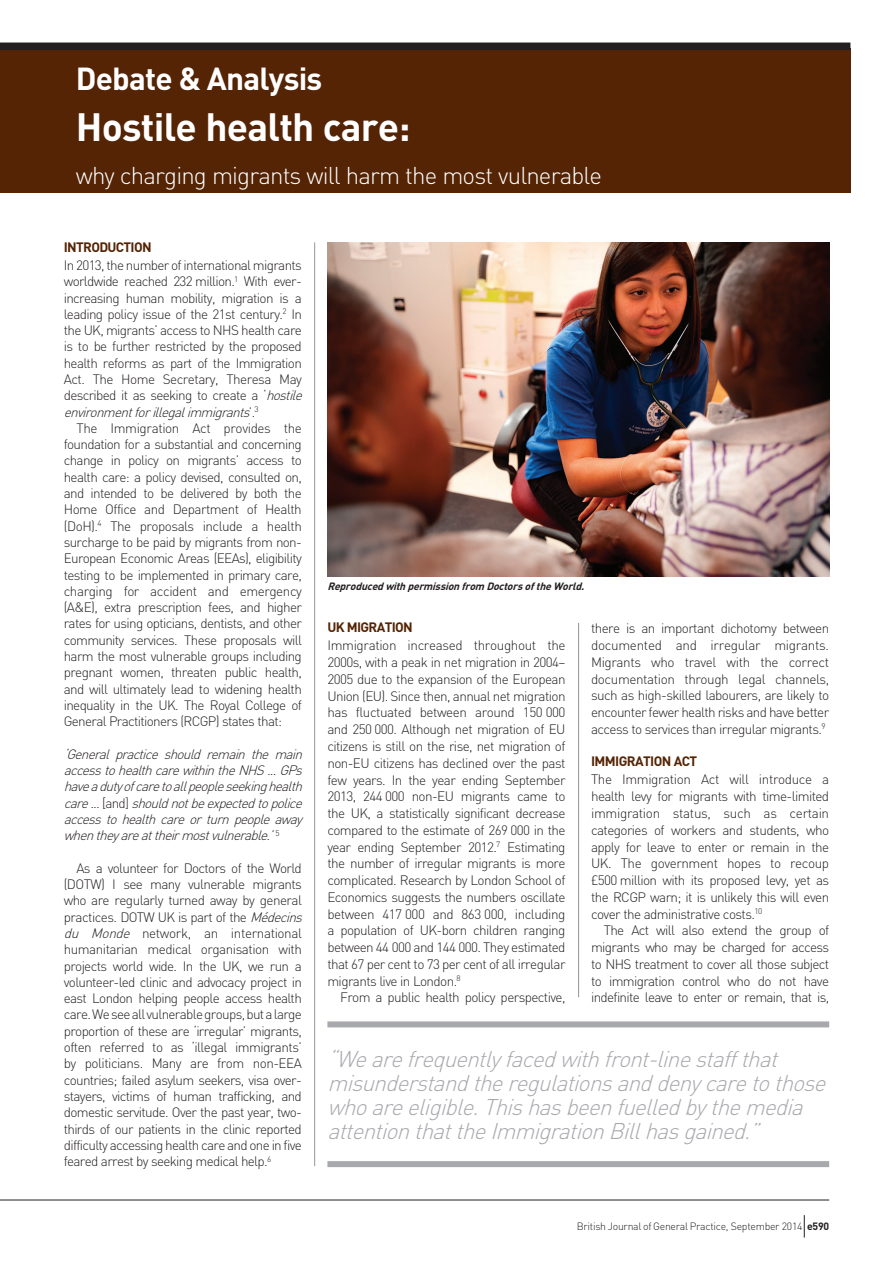
<style>
.page{position:relative;width:893px;height:1263px;background:#fff}
.page>*{position:absolute;margin:0;border:0;box-sizing:border-box;transform-origin:0 0}
.t1{font:700 39px "DIN";letter-spacing:-.02em;color:#fff}
.t2{font:700 31.5px "DIN";letter-spacing:-.025em;color:#fff}
.t3{font:300 24px "DIN";letter-spacing:-.035em;color:#fff}
.t4{font:italic 300 22.5px/24px "DIN";color:#a8a9ad}
.t5{font:300 13.5px/16.4px "DIN";letter-spacing:-.05em;color:#231f20;text-align:justify}
.t6{font:italic 300 13.5px/16.4px "DIN";color:#231f20;text-align:justify}
.t7{font:700 13.5px "DIN";letter-spacing:-.045em;color:#542404}
.t8{font:300 10.5px "DIN";letter-spacing:-.025em;color:#231f20}
.t9{font:italic 700 10.5px "DIN";color:#231f20}
.s1{font-style:italic}
.s2{font-style:normal}
.s3{font-weight:700}
</style>
<div class="page">
<div style="left:0;top:49px;width:850px;height:144px;background:#542404"></div>
<hr style="left:578px;top:623px;width:1px;height:374px;background:#939598">
<hr style="left:314px;top:242px;width:1px;height:924px;background:#939598">
<hr style="left:0;top:1199px;width:829px;height:1px;background:#231f20">
<svg style="left:804px;top:1215px;width:1px;height:22px"></svg>
<div style="left:0;top:43px;width:850px;height:7px;background:#231f20"></div>
<div style="left:327px;top:1161px;width:502px;height:6px;background:#a8a9ad"></div>
<div style="left:327px;top:1021px;width:502px;height:6px;background:#a8a9ad"></div>
<img style="left:328px;top:242px;width:501px;height:334px">
<h2 class="t2" style="left:76px;top:58px;width:248px">DEBATE &amp; ANALYSIS</h2>
<h1 class="t1" style="left:76px;top:102px;width:336px">HOSTILE HEALTH CARE:</h1>
<h3 class="t3" style="left:76px;top:160px;width:528px">why charging migrants will harm the most vulnerable</h3>
<p class="t7" style="left:64px;top:239px;width:89px">INTRODUCTION</p>
<p class="t5" style="left:64px;top:257px;width:244px;text-align:left">In 2013, the number of international migrants worldwide reached 232 million.<sup>1</sup> With ever&shy;increasing human mobility, migration is a leading policy issue of the 21st century.<sup>2</sup> In the UK, migrants’ access to NHS health care is to be further restricted by the proposed health reforms as part of the Immigration Act. The Home Secretary, Theresa May described it as seeking to create a ‘<span class="s1">hostile environmentforillegalimmigrants</span>’ . <sup>3</sup></p>
<p class="t5" style="left:64px;top:420px;width:240px;text-indent:13px">The Immigration Act provides the foundation for a substantial and concerning change in policy on migrants’ access to health care: a policy devised, consulted on, and intended to be delivered by both the Home Office and Department of Health (DoH).<sup>4</sup> The proposals include a health surcharge to be paid by migrants from non-European Economic Areas (EEAs), eligibility testing to be implemented in primary care, charging for accident and emergency (A&amp;E), extra prescription fees, and higher rates for using opticians, dentists, and other community services. These proposals will harm the most vulnerable groups including pregnant women, threaten public health, and will ultimately lead to widening health inequality in the UK. The Royal College of General Practitioners (RCGP) states that:</p>
<p class="t6" style="left:64px;top:745px;width:244px">‘General practice should remain the main accesstohealthcarewithintheNHS...GPs haveadutyofcaretoallpeopleseekinghealth care...<span class="s2">[ a n d ]</span> shouldnotbeexpectedtopolice accesstohealthcareorturnpeopleaway whentheyareattheirmostvulnerable.’<sup>5</sup></p>
<p class="t5" style="left:64px;top:860px;width:244px;text-align:left;text-indent:13px">As a volunteer for Doctors of the World (DOTW) I see many vulnerable migrants who are regularly turned away by general practices. DOTW UK is part of the <span class="s1">Médecins du Monde</span> network, an international humanitarian medical organisation with projects world wide. In the UK, we run a volunteer-led clinic and advocacy project in east London helping people access health care.We see all vulnerable groups, but a large proportion of these are ‘irregular’ migrants, often referred to as ‘illegal immigrants’ by politicians. Many are from non-EEA countries; failed asylum seekers, visa over&shy;stayers, victims of human trafficking, and domestic servitude. Over the past year, two&shy;thirds of our patients in the clinic reported difficulty accessing health care and one in five feared arrest by seeking medical help.<sup>6</sup></p>
<p class="t9" style="left:327px;top:579px;width:262px">Reproducedwithpermissionfrom DoctorsoftheWorld.</p>
<p class="t7" style="left:327px;top:619px;width:87px">UK MIGRATION</p>
<p class="t5" style="left:327px;top:637px;width:240px;line-height:16.8px">Immigration increased throughout the 2000s, with a peak in net migration in 2004– 2005 due to the expansion of the European Union (EU). Since then, annual net migration has fluctuated between around 150 000 and 250 000. Although net migration of EU citizens is still on the rise, net migration of non-EU citizens has declined over the past few years. In the year ending September 2013, 244 000 non-EU migrants came to the UK, a statistically significant decrease compared to the estimate of 269 000 in the year ending September 2012.<sup>7</sup> Estimating the number of irregular migrants is more complicated. Research by London School of Economics suggests the numbers oscillate between 417 000 and 863 000, including a population of UK-born children ranging between 44 000 and 144 000. They estimated that 67 per cent to 73 per cent of all irregular migrants live in London.<sup>8</sup></p>
<p class="t5" style="left:340px;top:989px;width:227px">From a public health policy perspective,</p>
<p class="t5" style="left:591px;top:620px;width:240px;line-height:16.8px">there is an important dichotomy between documented and irregular migrants.<br>Migrants who travel with the correct documentation through legal channels, such as high-skilled labourers, are likely to encounter fewer health risks and have better access to services than irregular migrants.<sup>9</sup></p>
<p class="t7" style="left:591px;top:753px;width:92px">IMMIGRATION ACT</p>
<p class="t5" style="left:591px;top:771px;width:240px;line-height:16.8px">The Immigration Act will introduce a health levy for migrants with time-limited immigration status, such as certain categories of workers and students, who apply for leave to enter or remain in the UK. The government hopes to recoup £500 million with its proposed levy, yet as the RCGP warn; it is unlikely this will even cover the administrative costs.<sup>10</sup></p>
<p class="t5" style="left:591px;top:922px;width:240px;line-height:16.8px;text-indent:13px">The Act will also extend the group of migrants who may be charged for access to NHS treatment to cover all those subject to immigration control who do not have indefinite leave to enter or remain, that is,</p>
<h3 class="t4" style="left:327px;top:1046px;width:507px">“Wearefrequentlyfacedwithfront-linestaffthat misunderstandtheregulationsanddenycaretothose whoareeligible.Thishasbeenfuelledbythemedia attentionthattheImmigrationBillhasgained.”</h3>
<p class="t8" style="left:577px;top:1220px;width:254px">British Journal of General Practice, September 2014 <span class="s3">E590</span></p>
</div>
